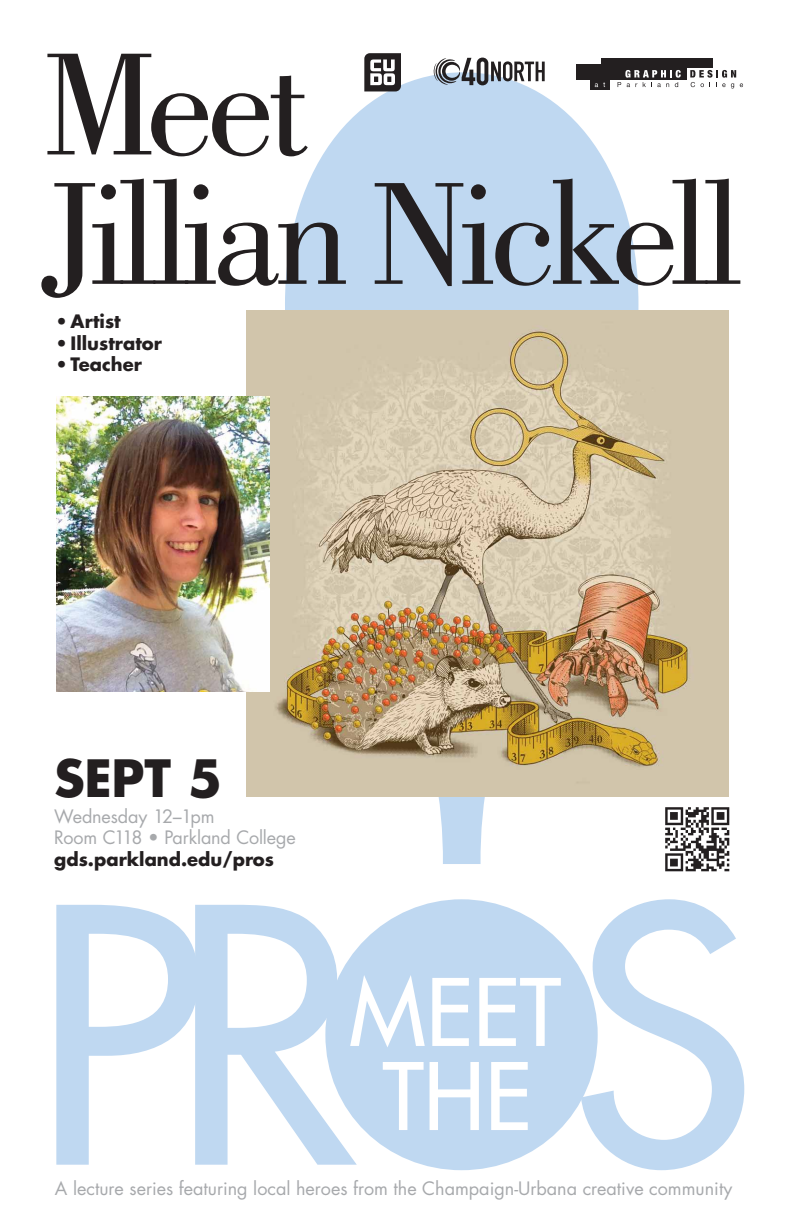
<style>
.page{position:relative;width:792px;height:1224px;background:#fff}
.page>*{position:absolute;margin:0;border:0;box-sizing:border-box;transform-origin:0 0}
.t1{font:150.8px/129.4px "Bodoni Std";letter-spacing:-.06em;color:#231f20}
.t2{font:700 50px "Futura Std";color:#231f20}
.t3{font:18px/21.6px "Futura Std";color:#a7a9ac}
.t4{font:700 18px "Futura Std";color:#231f20}
</style>
<div class="page">
<svg style="left:56px;top:905px;width:139px;height:260px"></svg>
<svg style="left:195px;top:905px;width:162px;height:260px;fill:#bfd8f1"></svg>
<div style="left:325px;top:899px;width:273px;height:271px;background:#bfd8f1;border-radius:50%"></div>
<svg style="left:581px;top:899px;width:163px;height:271px"></svg>
<svg style="left:285px;top:72px;width:353px;height:792px;fill:#bfd8f1"></svg>
<svg style="left:350px;top:975px;width:75px;height:72px"></svg>
<svg style="left:432px;top:978px;width:37px;height:68px"></svg>
<svg style="left:479px;top:978px;width:82px;height:68px"></svg>
<svg style="left:383px;top:1062px;width:41px;height:68px"></svg>
<svg style="left:430px;top:1062px;width:49px;height:68px"></svg>
<svg style="left:491px;top:1062px;width:37px;height:68px"></svg>
<img style="left:665px;top:807px;width:65px;height:65px">
<svg style="left:434px;top:58px;width:111px;height:27px"></svg>
<img style="left:246px;top:310px;width:483px;height:487px">
<img style="left:57px;top:396px;width:212px;height:295px">
<svg style="left:364px;top:53px;width:37px;height:38px"></svg>
<div style="left:591px;top:74px;width:19px;height:16px;background:#231f20"></div>
<div style="left:577px;top:64px;width:110px;height:16px;background:#231f20"></div>
<div style="left:601px;top:58px;width:111px;height:10px;background:#231f20"></div>
<svg style="left:595px;top:82px;width:10px;height:5px"></svg>
<svg style="left:618px;top:70px;width:63px;height:17px"></svg>
<svg style="left:690px;top:70px;width:53px;height:19px"></svg>
<h1 class="t1" style="left:41px;top:42px;width:705px">Meet<br>Jillian Nickell</h1>
<p class="t4" style="left:55px;top:309px;width:67px">• Artist</p>
<p class="t4" style="left:55px;top:331px;width:108px">• Illustrator</p>
<p class="t4" style="left:55px;top:353px;width:88px">• Teacher</p>
<h2 class="t2" style="left:54px;top:745px;width:170px">SEPT 5</h2>
<p class="t3" style="left:54px;top:806px;width:243px">Wednesday 12−1pm<br>Room C118 • Parkland College</p>
<p class="t4" style="left:54px;top:847px;width:221px">gds.parkland.edu/pros</p>
<p class="t3" style="left:55px;top:1178px;width:679px">A lecture series featuring local heroes from the Champaign-Urbana creative community</p>
</div>
